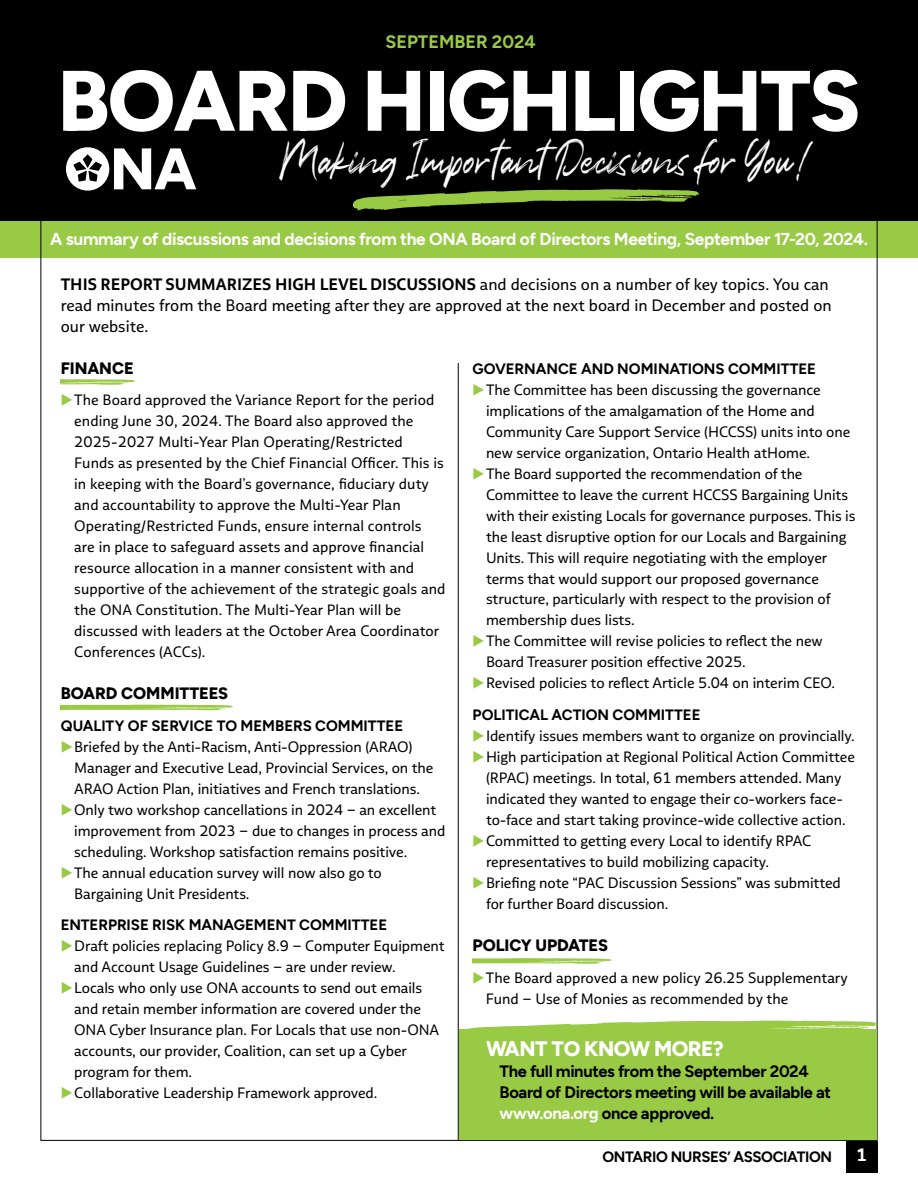
<style>
.page{position:relative;width:918px;height:1188px;background:#fff}
.page>*{position:absolute;margin:0;border:0;box-sizing:border-box;transform-origin:0 0}
.t1{font:300 85.5px "Figtree";letter-spacing:-.025em;color:#fff}
.t2{font:36px "Righteous";letter-spacing:.025em;color:#fff}
.t3{font:300 21px "Figtree";letter-spacing:-.025em;color:#fff}
.t4{font:300 18px "Figtree";color:#99ca45}
.t5{font:700 18px "Multiple Sans Alt II";color:#fff}
.t6{font:300 17.25px "Figtree";letter-spacing:-.02em;color:#fff}
.t7{font:16.5px/21px "Multiple Sans Alt II";color:#000}
.t8{font:300 16.5px/21px "Figtree";letter-spacing:-.02em;color:#000}
.t9{font:15px/21px "Multiple Sans Alt II";letter-spacing:-.005em;color:#000}
.t10{font:300 15px "Figtree";letter-spacing:-.005em;color:#000}
.t11{font:300 15px "Figtree";letter-spacing:-.025em;color:#000}
.s1{font-weight:700}
.s2{font-family:"Abacus Three S Si";color:#99ca45}
.s3{color:#fff}
</style>
<div class="page">
<div style="left:0;top:221px;width:918px;height:37px;background:#99ca45"></div>
<div style="left:846px;top:1141px;width:32px;height:32px;background:#000"></div>
<div style="left:0;top:0;width:918px;height:221px;background:#000"></div>
<div style="left:459px;top:1030px;width:418px;height:110px;background:#99ca45"></div>
<hr style="left:458px;top:363px;width:1px;height:777px;background:#000">
<svg style="left:66px;top:147px;width:130px;height:44px"></svg>
<svg style="left:353px;top:189px;width:346px;height:22px"></svg>
<svg style="left:61px;top:379px;width:74px;height:6px"></svg>
<svg style="left:61px;top:705px;width:172px;height:6px"></svg>
<svg style="left:472px;top:958px;width:140px;height:6px"></svg>
<svg style="left:460px;top:1021px;width:418px;height:18px"></svg>
<p class="t4" style="left:386px;top:32px;width:152px">SEPTEMBER 2024</p>
<h1 class="t1" style="left:57px;top:53px;width:805px">BOARD HIGHLIGHTS</h1>
<h2 class="t2" style="left:279px;top:141px;width:536px">Making Important Decisions for You!</h2>
<p class="t6" style="left:50px;top:230px;width:819px">A summary of discussions and decisions from the ONA Board of Directors Meeting, September 17-20, 2024.</p>
<p class="t7" style="left:61px;top:273px;width:772px"><span class="s1">THIS REPORT SUMMARIZES HIGH LEVEL DISCUSSIONS</span> and decisions on a number of key topics. You can read minutes from the Board meeting after they are approved at the next board in December and posted on our website.</p>
<p class="t10" style="left:472px;top:360px;width:345px">GOVERNANCE AND NOMINATIONS COMMITTEE</p>
<p class="t9" style="left:472px;top:379px;width:350px"><span class="s2">E</span>The Committee has been discussing the governance</p>
<p class="t9" style="left:486px;top:400px;width:330px">implications of the amalgamation of the Home and</p>
<p class="t9" style="left:486px;top:421px;width:366px">Community Care Support Service (HCCSS) units into one</p>
<p class="t9" style="left:486px;top:442px;width:326px">new service organization, Ontario Health atHome.</p>
<p class="t9" style="left:472px;top:463px;width:332px"><span class="s2">E</span>The Board supported the recommendation of the</p>
<p class="t9" style="left:486px;top:484px;width:364px">Committee to leave the current HCCSS Bargaining Units</p>
<p class="t9" style="left:486px;top:505px;width:371px">with their existing Locals for governance purposes. This is</p>
<p class="t9" style="left:486px;top:526px;width:362px">the least disruptive option for our Locals and Bargaining</p>
<p class="t9" style="left:486px;top:547px;width:343px">Units. This will require negotiating with the employer</p>
<p class="t9" style="left:486px;top:568px;width:334px">terms that would support our proposed governance</p>
<p class="t9" style="left:486px;top:589px;width:346px">structure, particularly with respect to the provision of</p>
<p class="t9" style="left:486px;top:610px;width:150px">membership dues lists.</p>
<p class="t9" style="left:472px;top:631px;width:352px"><span class="s2">E</span>The Committee will revise policies to reflect the new</p>
<p class="t9" style="left:486px;top:652px;width:261px">Board Treasurer position effective 2025.</p>
<p class="t9" style="left:472px;top:673px;width:364px"><span class="s2">E</span>Revised policies to reflect Article 5.04 on interim CEO.</p>
<p class="t10" style="left:472px;top:706px;width:230px">POLITICAL ACTION COMMITTEE</p>
<p class="t9" style="left:472px;top:725px;width:384px"><span class="s2">E</span>Identify issues members want to organize on provincially.</p>
<p class="t9" style="left:472px;top:746px;width:384px"><span class="s2">E</span>High participation at Regional Political Action Committee</p>
<p class="t9" style="left:486px;top:767px;width:357px">(RPAC) meetings. In total, 61 members attended. Many</p>
<p class="t9" style="left:486px;top:788px;width:359px">indicated they wanted to engage their co-workers face-</p>
<p class="t9" style="left:486px;top:809px;width:361px">to-face and start taking province-wide collective action.</p>
<p class="t9" style="left:472px;top:830px;width:340px"><span class="s2">E</span>Committed to getting every Local to identify RPAC</p>
<p class="t9" style="left:486px;top:851px;width:285px">representatives to build mobilizing capacity.</p>
<p class="t9" style="left:472px;top:872px;width:370px"><span class="s2">E</span>Briefing note “PAC Discussion Sessions” was submitted</p>
<p class="t9" style="left:486px;top:893px;width:184px">for further Board discussion.</p>
<p class="t8" style="left:472px;top:935px;width:137px">POLICY UPDATES</p>
<p class="t9" style="left:486px;top:967px;width:363px;text-indent:-14px"><span class="s2">E</span>The Board approved a new policy 26.25 Supplementary<br>Fund – Use of Monies as recommended by the</p>
<p class="t8" style="left:61px;top:357px;width:74px">FINANCE</p>
<p class="t9" style="left:74px;top:389px;width:373px;text-indent:-14px"><span class="s2">E</span>The Board approved the Variance Report for the period ending June 30, 2024. The Board also approved the 2025-2027 Multi-Year Plan Operating/Restricted Funds as presented by the Chief Financial Officer. This is in keeping with the Board’s governance, fiduciary duty and accountability to approve the Multi-Year Plan Operating/Restricted Funds, ensure internal controls are in place to safeguard assets and approve financial resource allocation in a manner consistent with and supportive of the achievement of the strategic goals and the ONA Constitution. The Multi-Year Plan will be discussed with leaders at the October Area Coordinator Conferences (ACCs).</p>
<p class="t8" style="left:61px;top:683px;width:169px">BOARD COMMITTEES</p>
<p class="t10" style="left:61px;top:717px;width:344px">QUALITY OF SERVICE TO MEMBERS COMMITTEE</p>
<p class="t9" style="left:61px;top:736px;width:353px"><span class="s2">E</span>Briefed by the Anti-Racism, Anti-Oppression (ARAO)</p>
<p class="t9" style="left:74px;top:757px;width:361px">Manager and Executive Lead, Provincial Services, on the</p>
<p class="t9" style="left:74px;top:778px;width:347px">ARAO Action Plan, initiatives and French translations.</p>
<p class="t9" style="left:61px;top:799px;width:377px"><span class="s2">E</span>Only two workshop cancellations in 2024 – an excellent</p>
<p class="t9" style="left:74px;top:820px;width:373px">improvement from 2023 – due to changes in process and</p>
<p class="t9" style="left:74px;top:841px;width:335px">scheduling. Workshop satisfaction remains positive.</p>
<p class="t9" style="left:61px;top:862px;width:323px"><span class="s2">E</span>The annual education survey will now also go to</p>
<p class="t9" style="left:74px;top:883px;width:177px">Bargaining Unit Presidents.</p>
<p class="t10" style="left:61px;top:916px;width:328px">ENTERPRISE RISK MANAGEMENT COMMITTEE</p>
<p class="t9" style="left:61px;top:935px;width:385px"><span class="s2">E</span>Draft policies replacing Policy 8.9 – Computer Equipment</p>
<p class="t9" style="left:74px;top:956px;width:323px">and Account Usage Guidelines – are under review.</p>
<p class="t9" style="left:61px;top:977px;width:363px"><span class="s2">E</span>Locals who only use ONA accounts to send out emails</p>
<p class="t9" style="left:74px;top:998px;width:348px">and retain member information are covered under the</p>
<p class="t9" style="left:74px;top:1019px;width:367px">ONA Cyber Insurance plan. For Locals that use non-ONA</p>
<p class="t9" style="left:74px;top:1040px;width:334px">accounts, our provider, Coalition, can set up a Cyber</p>
<p class="t9" style="left:74px;top:1061px;width:119px">program for them.</p>
<p class="t9" style="left:61px;top:1082px;width:318px"><span class="s2">E</span>Collaborative Leadership Framework approved.</p>
<h3 class="t3" style="left:486px;top:1037px;width:239px">WANT TO KNOW MORE?</h3>
<p class="t8" style="left:500px;top:1061px;width:333px">The full minutes from the September 2024<br>Board of Directors meeting will be available at <span class="s3">www.ona.org</span> once approved.</p>
<p class="t11" style="left:602px;top:1148px;width:231px">ONTARIO NURSES’ ASSOCIATION</p>
<p class="t5" style="left:856px;top:1143px;width:12px">1</p>
</div>
